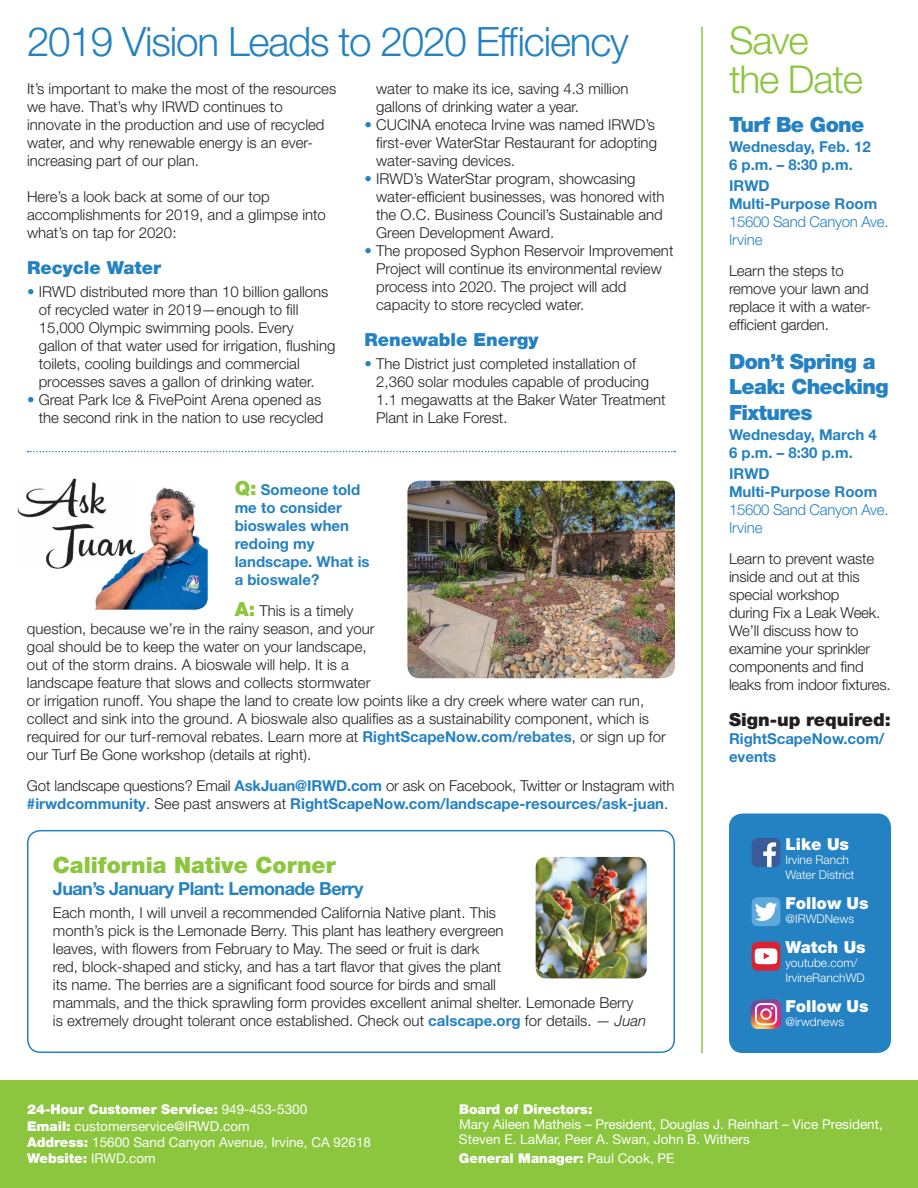
<style>
.page{position:relative;width:918px;height:1188px;background:#fff}
.page>*{position:absolute;margin:0;border:0;box-sizing:border-box;transform-origin:0 0}
.t1{font:300 40.5px "Helvetica Neue LT Std";letter-spacing:-.03em;color:#2481c2}
.t2{font:300 38.4px/38.4px "Helvetica Neue LT Std";letter-spacing:-.03em;color:#8bc63e}
.t3{font:900 22.5px "Helvetica Neue LT Std";color:#8bc63e}
.t4{font:900 21px/25.2px "Helvetica Neue LT Std";letter-spacing:-.03em;color:#2481c2}
.t5{font:700 18px "Helvetica Neue LT Std";letter-spacing:-.03em;color:#2481c2}
.t6{font:900 18px "Helvetica Neue LT Std";color:#2481c2}
.t7{font:900 18px "Helvetica Neue LT Std";color:#231f20}
.t8{font:900 16.5px "Helvetica Neue LT Std";color:#fff}
.t9{font:300 15px/18px "Helvetica Neue LT Std";color:#231f20}
.t10{font:700 15px/18px "Helvetica Neue LT Std";color:#2481c2}
.t11{font:300 15px/18px "Helvetica Neue LT Std";letter-spacing:-.02em;color:#2481c2}
.t12{font:13.5px/16.2px "Helvetica Neue LT Std";color:#fff}
.t13{font:900 13.5px "Helvetica Neue LT Std";color:#fff}
.t14{font:300 12px/14.4px "Helvetica Neue LT Std";color:#fff}
.s1{color:#2481c2}
.s2{font-weight:900;font-size:19.5px;color:#8bc63e}
.s3{font-weight:700;color:#2481c2}
.s4{font-style:italic}
.s5{font-weight:900}
.s6{font-weight:400}
</style>
<div class="page">
<div style="left:0;top:1080px;width:918px;height:108px;background:#8bc63e"></div>
<div style="left:729px;top:814px;width:162px;height:239px;background:#2481c2;border-radius:14px"></div>
<div style="left:27px;top:830px;width:648px;height:223px;border:2px solid #2481c2;border-radius:13px"></div>
<svg style="left:751px;top:942px;width:30px;height:29px"></svg>
<img style="left:751px;top:999px;width:30px;height:30px">
<svg style="left:751px;top:897px;width:30px;height:29px"></svg>
<svg style="left:751px;top:838px;width:30px;height:29px"></svg>
<img style="left:95px;top:487px;width:113px;height:123px">
<img style="left:17px;top:478px;width:117px;height:90px">
<hr style="left:701px;top:27px;width:2px;height:1026px;background:#8bc63e">
<svg style="left:28px;top:451px;width:647px;height:1px"></svg>
<img style="left:407px;top:481px;width:268px;height:197px">
<img style="left:536px;top:857px;width:111px;height:121px">
<h1 class="t1" style="left:27px;top:17px;width:603px">2019 Vision Leads to 2020 Efficiency</h1>
<p class="t9" style="left:27px;top:79px;width:311px">It’s important to make the most of the resources we have. That’s why IRWD continues to innovate in the production and use of recycled water, and why renewable energy is an ever&shy;increasing part of our plan.</p>
<p class="t9" style="left:27px;top:187px;width:300px">Here’s a look back at some of our top accomplishments for 2019, and a glimpse into what’s on tap for 2020:</p>
<p class="t6" style="left:27px;top:256px;width:136px">Recycle Water</p>
<p class="t9" style="left:39px;top:282px;width:298px;text-indent:-12px"><span class="s1">•</span> IRWD distributed more than 10 billion gallons of recycled water in 2019—enough to fill 15,000 Olympic swimming pools. Every gallon of that water used for irrigation, flushing toilets, cooling buildings and commercial processes saves a gallon of drinking water.</p>
<p class="t9" style="left:27px;top:390px;width:298px;text-align:right"><span class="s1">•</span> Great Park Ice &amp; FivePoint Arena opened as the second rink in the nation to use recycled</p>
<p class="t9" style="left:376px;top:79px;width:254px">water to make its ice, saving 4.3 million gallons of drinking water a year.</p>
<p class="t9" style="left:376px;top:115px;width:282px;text-indent:-12px"><span class="s1">•</span> CUCINA enoteca Irvine was named IRWD’s first-ever WaterStar Restaurant for adopting water-saving devices.</p>
<p class="t9" style="left:376px;top:169px;width:290px;text-indent:-12px"><span class="s1">•</span> IRWD’s WaterStar program, showcasing water-efficient businesses, was honored with the O.C. Business Council’s Sustainable and Green Development Award.</p>
<p class="t9" style="left:376px;top:241px;width:299px;text-indent:-12px"><span class="s1">•</span> The proposed Syphon Reservoir Improvement Project will continue its environmental review process into 2020. The project will add capacity to store recycled water.</p>
<p class="t6" style="left:364px;top:328px;width:176px">Renewable Energy</p>
<p class="t9" style="left:376px;top:354px;width:291px;text-indent:-12px"><span class="s1">•</span> The District just completed installation of 2,360 solar modules capable of producing 1.1 megawatts at the Baker Water Treatment Plant in Lake Forest.</p>
<p class="t10" style="left:235px;top:480px;width:136px"><span class="s2">Q:</span> Someone told me to consider bioswales when redoing my landscape. What is a bioswale?</p>
<p class="t9" style="left:27px;top:601px;width:640px;text-indent:208px"><span class="s2">A:</span> This is a timely<br>question, because we’re in the rainy season, and your<br>goal should be to keep the water on your landscape,<br>out of the storm drains. A bioswale will help. It is a<br>landscape feature that slows and collects stormwater<br>or irrigation runoff. You shape the land to create low points like a dry creek where water can run, collect and sink into the ground. A bioswale also qualifies as a sustainability component, which is required for our turf-removal rebates. Learn more at <span class="s3">RightScapeNow.com/rebates</span>, or sign up for our Turf Be Gone workshop (details at right).</p>
<p class="t9" style="left:27px;top:776px;width:649px">Got landscape questions? Email <span class="s3">AskJuan@IRWD.com</span> or ask on Facebook, Twitter or Instagram with <span class="s3">#irwdcommunity</span>. See past answers at <span class="s3">RightScapeNow.com/landscape-resources/ask-juan</span>.</p>
<h3 class="t3" style="left:53px;top:852px;width:284px">California Native Corner</h3>
<p class="t5" style="left:53px;top:877px;width:312px">Juan’s January Plant: Lemonade Berry</p>
<p class="t9" style="left:53px;top:903px;width:595px">Each month, I will unveil a recommended California Native plant. This<br>month’s pick is the Lemonade Berry. This plant has leathery evergreen<br>leaves, with flowers from February to May. The seed or fruit is dark<br>red, block-shaped and sticky, and has a tart flavor that gives the plant<br>its name. The berries are a significant food source for birds and small<br>mammals, and the thick sprawling form provides excellent animal shelter. Lemonade Berry is extremely drought tolerant once established. Check out <span class="s3">calscape.org</span> for details. — <span class="s4">Juan</span></p>
<h2 class="t2" style="left:729px;top:21px;width:136px">Save the Date</h2>
<h3 class="t4" style="left:729px;top:111px;width:137px">Turf Be Gone</h3>
<p class="t10" style="left:729px;top:138px;width:143px">Wednesday, Feb. 12<br>6 p.m. – 8:30 p.m.</p>
<p class="t10" style="left:729px;top:176px;width:150px">IRWD<br>Multi-Purpose Room</p>
<p class="t11" style="left:729px;top:212px;width:161px">15600 Sand Canyon Ave.<br>Irvine</p>
<p class="t9" style="left:729px;top:262px;width:144px">Learn the steps to remove your lawn and replace it with a water&shy;efficient garden.</p>
<h3 class="t4" style="left:729px;top:349px;width:161px">Don’t Spring a<br>Leak: Checking<br>Fixtures</h3>
<p class="t10" style="left:729px;top:426px;width:149px">Wednesday, March 4<br>6 p.m. – 8:30 p.m.</p>
<p class="t10" style="left:729px;top:464px;width:150px">IRWD<br>Multi-Purpose Room</p>
<p class="t11" style="left:729px;top:500px;width:161px">15600 Sand Canyon Ave.<br>Irvine</p>
<p class="t9" style="left:729px;top:550px;width:163px">Learn to prevent waste inside and out at this special workshop<br>during Fix a Leak Week.<br>We’ll discuss how to examine your sprinkler components and find leaks from indoor fixtures.</p>
<p class="t7" style="left:729px;top:709px;width:163px">Sign-up required:</p>
<p class="t10" style="left:729px;top:730px;width:157px">RightScapeNow.com/ events</p>
<p class="t8" style="left:785px;top:834px;width:65px">Like Us</p>
<p class="t14" style="left:785px;top:852px;width:71px">Irvine Ranch<br>Water District</p>
<p class="t8" style="left:785px;top:893px;width:85px">Follow Us</p>
<p class="t14" style="left:785px;top:911px;width:70px">@IRWDNews</p>
<p class="t8" style="left:785px;top:937px;width:82px">Watch Us</p>
<p class="t14" style="left:785px;top:956px;width:81px">youtube.com/<br>IrvineRanchWD</p>
<p class="t8" style="left:785px;top:996px;width:85px">Follow Us</p>
<p class="t14" style="left:785px;top:1014px;width:60px">@irwdnews</p>
<p class="t12" style="left:27px;top:1101px;width:346px"><span class="s5">24-Hour Customer Service:</span> 949-453-5300<br><span class="s5">Email:</span> customerservice@IRWD.com<br><span class="s5">Address:</span> 15600 Sand Canyon Avenue, Irvine, CA 92618<br><span class="s5">Website:</span> IRWD.com</p>
<p class="t13" style="left:459px;top:1101px;width:135px">Board of Directors:</p>
<p class="t12" style="left:459px;top:1117px;width:425px;line-height:15px">Mary Aileen Matheis – President, Douglas J. Reinhart – Vice President,<br>Steven E. LaMar, Peer A. Swan, John B. Withers</p>
<p class="t13" style="left:459px;top:1150px;width:217px">General Manager: <span class="s6">Paul Cook, PE</span></p>
</div>
